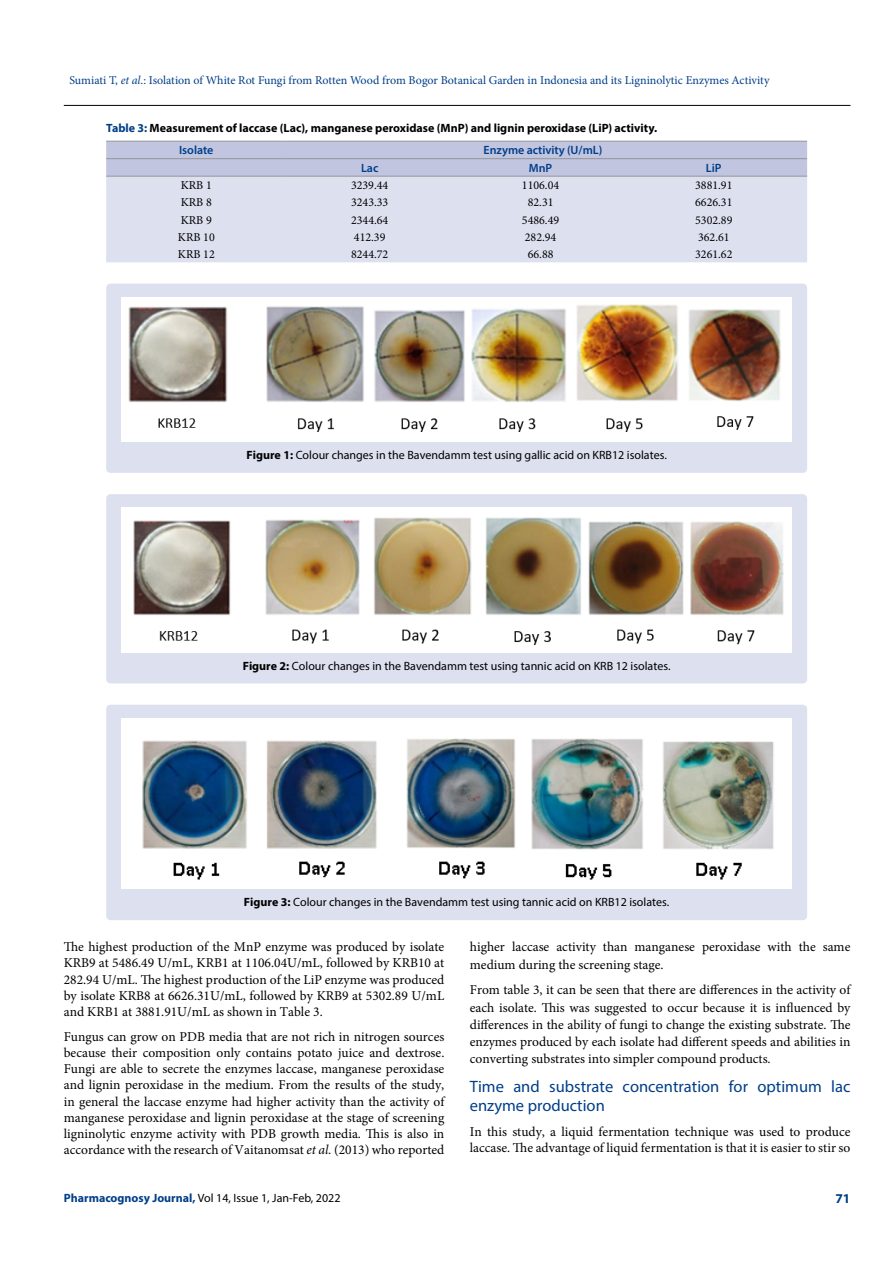
<style>
.page{position:relative;width:893px;height:1263px;background:#fff}
.page>*{position:absolute;margin:0;border:0;box-sizing:border-box;transform-origin:0 0}
.t1{font:16.5px/19.8px "Myriad Pro";color:#003e88}
.t2{font:13.5px/16.2px "Minion Pro";color:#000;text-align:justify}
.t3{font:700 13.5px "Myriad Pro";color:#003e88}
.t4{font:12px "Myriad Pro";color:#000}
.t5{font:12px "Minion Pro";color:#003e88}
.t6{font:12px "Minion Pro";color:#000}
.t7{font:700 12px "Myriad Pro";color:#000}
.t8{font:600 12px "Myriad Pro";color:#003e88}
.s1{font-style:italic}
.s2{color:#003e88}
.s3{font-weight:700}
.s4{font-weight:700;color:#003e88}
</style>
<div class="page">
<hr style="left:64px;top:105px;width:786px;height:1px;background:#000">
<div style="left:106px;top:142px;width:701px;height:34px;background:#c1c5e0"></div>
<div style="left:106px;top:177px;width:701px;height:85px;background:#dde0ef"></div>
<hr style="left:106px;top:158px;width:179px;height:1px;background:#939598">
<hr style="left:285px;top:158px;width:170px;height:1px;background:#939598">
<hr style="left:455px;top:158px;width:199px;height:1px;background:#939598">
<hr style="left:654px;top:158px;width:153px;height:1px;background:#939598">
<hr style="left:106px;top:141px;width:179px;height:1px;background:#939598">
<hr style="left:285px;top:141px;width:170px;height:1px;background:#939598">
<hr style="left:455px;top:141px;width:199px;height:1px;background:#939598">
<hr style="left:654px;top:141px;width:153px;height:1px;background:#939598">
<hr style="left:106px;top:176px;width:179px;height:1px;background:#939598">
<hr style="left:285px;top:176px;width:170px;height:1px;background:#939598">
<hr style="left:455px;top:176px;width:199px;height:1px;background:#939598">
<hr style="left:654px;top:176px;width:153px;height:1px;background:#939598">
<div style="left:106px;top:284px;width:701px;height:189px;background:#dde0ef;border-radius:4px"></div>
<img style="left:122px;top:297px;width:669px;height:145px">
<div style="left:106px;top:494px;width:701px;height:189px;background:#dde0ef;border-radius:4px"></div>
<img style="left:122px;top:508px;width:669px;height:144px">
<div style="left:106px;top:705px;width:701px;height:215px;background:#dde0ef;border-radius:4px"></div>
<img style="left:122px;top:718px;width:669px;height:171px">
<p class="t5" style="left:69px;top:72px;width:702px">Sumiati T, <span class="s1">et al</span>.: Isolation of White Rot Fungi from Rotten Wood from Bogor Botanical Garden in Indonesia and its Ligninolytic Enzymes Activity</p>
<p class="t7" style="left:106px;top:120px;width:552px"><span class="s2">Table 3:</span> Measurement of laccase (Lac), manganese peroxidase (MnP) and lignin peroxidase (LiP) activity.</p>
<p class="t8" style="left:179px;top:143px;width:36px">Isolate</p>
<p class="t8" style="left:484px;top:143px;width:120px">Enzyme activity (U/mL)</p>
<p class="t8" style="left:361px;top:160px;width:19px">Lac</p>
<p class="t8" style="left:529px;top:160px;width:25px">MnP</p>
<p class="t8" style="left:706px;top:160px;width:17px">LiP</p>
<p class="t6" style="left:181px;top:177px;width:33px">KRB 1</p>
<p class="t6" style="left:351px;top:177px;width:39px">3239.44</p>
<p class="t6" style="left:522px;top:177px;width:39px">1106.04</p>
<p class="t6" style="left:695px;top:177px;width:39px">3881.91</p>
<p class="t6" style="left:181px;top:195px;width:33px">KRB 8</p>
<p class="t6" style="left:351px;top:195px;width:39px">3243.33</p>
<p class="t6" style="left:528px;top:195px;width:27px">82.31</p>
<p class="t6" style="left:695px;top:195px;width:39px">6626.31</p>
<p class="t6" style="left:181px;top:212px;width:33px">KRB 9</p>
<p class="t6" style="left:351px;top:212px;width:39px">2344.64</p>
<p class="t6" style="left:522px;top:212px;width:39px">5486.49</p>
<p class="t6" style="left:695px;top:212px;width:39px">5302.89</p>
<p class="t6" style="left:178px;top:229px;width:38px">KRB 10</p>
<p class="t6" style="left:354px;top:229px;width:33px">412.39</p>
<p class="t6" style="left:525px;top:229px;width:33px">282.94</p>
<p class="t6" style="left:698px;top:229px;width:33px">362.61</p>
<p class="t6" style="left:178px;top:246px;width:38px">KRB 12</p>
<p class="t6" style="left:351px;top:246px;width:39px">8244.72</p>
<p class="t6" style="left:528px;top:246px;width:27px">66.88</p>
<p class="t6" style="left:695px;top:246px;width:39px">3261.62</p>
<p class="t4" style="left:246px;top:448px;width:422px"><span class="s3">Figure 1:</span> Colour changes in the Bavendamm test using gallic acid on KRB12 isolates.</p>
<p class="t4" style="left:243px;top:658px;width:429px"><span class="s3">Figure 2:</span> Colour changes in the Bavendamm test using tannic acid on KRB 12 isolates.</p>
<p class="t4" style="left:244px;top:895px;width:427px"><span class="s3">Figure 3:</span> Colour changes in the Bavendamm test using tannic acid on KRB12 isolates.</p>
<p class="t2" style="left:64px;top:939px;width:382px">The highest production of the MnP enzyme was produced by isolate KRB9 at 5486.49 U/mL, KRB1 at 1106.04U/mL, followed by KRB10 at 282.94 U/mL. The highest production of the LiP enzyme was produced by isolate KRB8 at 6626.31U/mL, followed by KRB9 at 5302.89 U/mL and KRB1 at 3881.91U/mL as shown in Table 3.</p>
<p class="t2" style="left:64px;top:1028px;width:382px">Fungus can grow on PDB media that are not rich in nitrogen sources because their composition only contains potato juice and dextrose.<br>Fungi are able to secrete the enzymes laccase, manganese peroxidase and lignin peroxidase in the medium. From the results of the study, in general the laccase enzyme had higher activity than the activity of manganese peroxidase and lignin peroxidase at the stage of screening ligninolytic enzyme activity with PDB growth media. This is also in accordance with the research of Vaitanomsat <span class="s1">et al.</span> (2013) who reported</p>
<p class="t4" style="left:64px;top:1190px;width:278px"><span class="s4">Pharmacognosy Journal,</span> Vol 14, Issue 1, Jan-Feb, 2022</p>
<p class="t2" style="left:470px;top:938px;width:382px;line-height:17.2px">higher laccase activity than manganese peroxidase with the same medium during the screening stage.</p>
<p class="t2" style="left:470px;top:981px;width:382px;line-height:17.2px">From table 3, it can be seen that there are differences in the activity of each isolate. This was suggested to occur because it is influenced by differences in the ability of fungi to change the existing substrate. The enzymes produced by each isolate had different speeds and abilities in converting substrates into simpler compound products.</p>
<p class="t1" style="left:470px;top:1076px;width:382px">Time and substrate concentration for optimum lac enzyme production</p>
<p class="t2" style="left:470px;top:1124px;width:382px">In this study, a liquid fermentation technique was used to produce laccase. The advantage of liquid fermentation is that it is easier to stir so</p>
<p class="t3" style="left:835px;top:1189px;width:16px">71</p>
</div>
